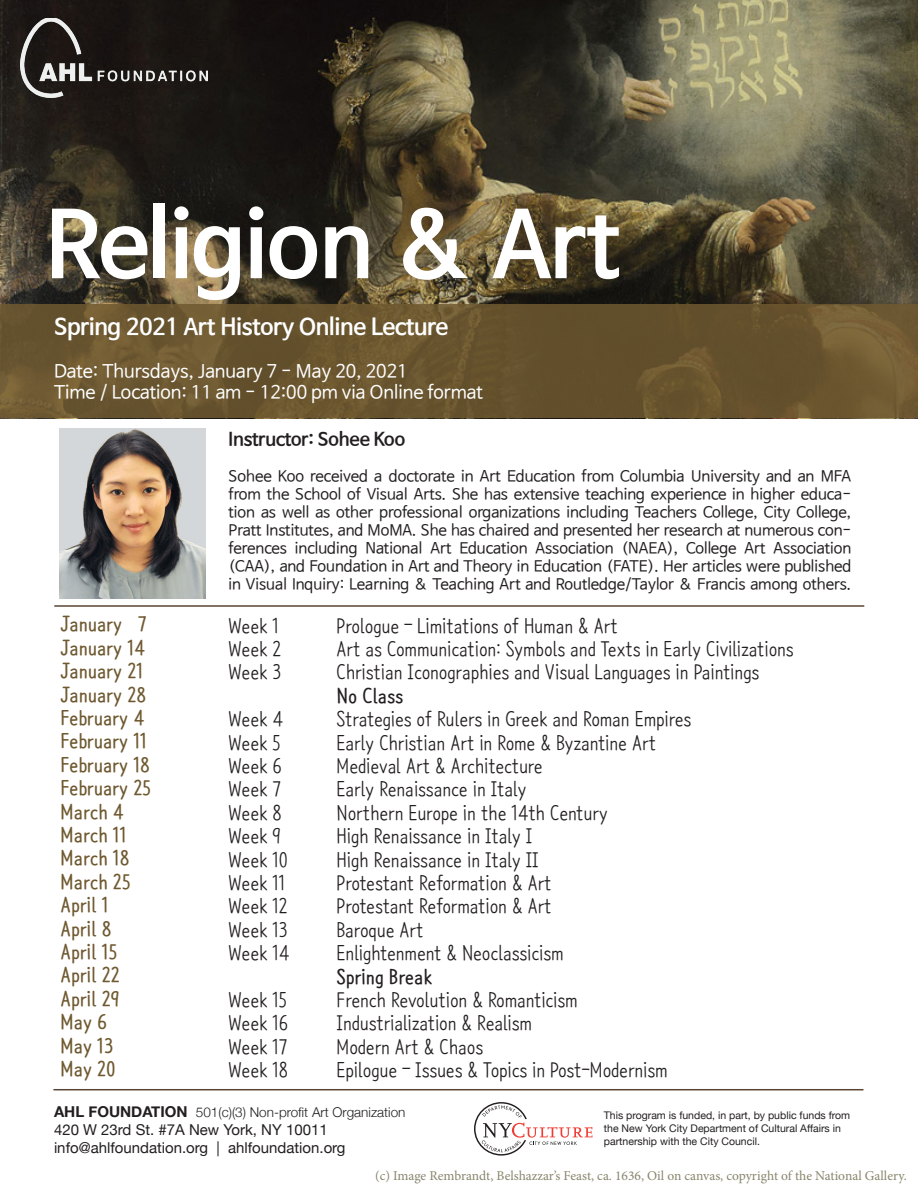
<style>
.page{position:relative;width:918px;height:1188px;background:#fff}
.page>*{position:absolute;margin:0;border:0;box-sizing:border-box;transform-origin:0 0}
.t1{font:700 90px "Nanum Barun Gothic";color:#fff}
.t2{font:700 22.5px "Nanum Barun Gothic";color:#fff}
.t3{font:19.5px "Nanum Barunpen";color:#231f20}
.t4{font:700 19.5px/23.4px "Nanum Barunpen";color:#6f5930}
.t5{font:700 19.5px "Nanum Barunpen";color:#231f20}
.t6{font:18px "Nanum Barun Gothic";color:#fff}
.t7{font:700 18px "Nanum Barun Gothic";color:#231f20}
.t8{font:15px/18px "Nanum Barun Gothic";color:#231f20;text-align:justify}
.t9{font:15px "Helvetica Neue";color:#231f20}
.t10{font:13.5px "Minion Pro";color:#88856c}
.t11{font:300 13.5px "Helvetica Neue";color:#231f20}
.t12{font:10.5px/12.6px "Helvetica Neue";color:#231f20}
.s1{font-weight:700;font-size:15px}
</style>
<div class="page">
<img style="left:0;top:0;width:918px;height:305px">
<svg style="left:0;top:305px;width:918px;height:113px;background:#69542e"></svg>
<img style="left:59px;top:428px;width:147px;height:170px">
<svg style="left:474px;top:1102px;width:118px;height:54px"></svg>
<hr style="left:53px;top:1089px;width:810px;height:1px;background:#594433">
<img style="left:20px;top:18px;width:187px;height:79px">
<hr style="left:54px;top:605px;width:810px;height:2px;background:#594433">
<p class="t1" style="left:45px;top:199px;width:576px">Religion &amp; Art</p>
<p class="t2" style="left:54px;top:315px;width:396px">Spring 2021 Art History Online Lecture</p>
<p class="t6" style="left:54px;top:362px;width:355px">Date: Thursdays, January 7 - May 20, 2021</p>
<p class="t6" style="left:54px;top:383px;width:430px">Time / Location: 11 am - 12:00 pm via Online format</p>
<p class="t7" style="left:229px;top:430px;width:178px">Instructor: Sohee Koo</p>
<p class="t8" style="left:229px;top:468px;width:624px">Sohee Koo received a doctorate in Art Education from Columbia University and an MFA from the School of Visual Arts. She has extensive teaching experience in higher educa&shy;tion as well as other professional organizations including Teachers College, City College, Pratt Institutes, and MoMA. She has chaired and presented her research at numerous con&shy;ferences including National Art Education Association (NAEA), College Art Association (CAA), and Foundation in Art and Theory in Education (FATE). Her articles were published in Visual Inquiry: Learning &amp; Teaching Art and Routledge/Taylor &amp; Francis among others.</p>
<p class="t3" style="left:229px;top:613px;width:52px">Week 1</p>
<p class="t3" style="left:337px;top:613px;width:283px">Prologue – Limitations of Human &amp; Art</p>
<p class="t3" style="left:229px;top:636px;width:54px">Week 2</p>
<p class="t3" style="left:337px;top:636px;width:458px">Art as Communication: Symbols and Texts in Early Civilizations</p>
<p class="t3" style="left:229px;top:660px;width:54px">Week 3</p>
<p class="t3" style="left:337px;top:660px;width:424px">Christian Iconographies and Visual Languages in Paintings</p>
<p class="t5" style="left:337px;top:683px;width:68px">No Class</p>
<p class="t3" style="left:229px;top:706px;width:56px">Week 4</p>
<p class="t3" style="left:337px;top:706px;width:356px">Strategies of Rulers in Greek and Roman Empires</p>
<p class="t3" style="left:229px;top:730px;width:53px">Week 5</p>
<p class="t3" style="left:337px;top:730px;width:321px">Early Christian Art in Rome &amp; Byzantine Art</p>
<p class="t3" style="left:229px;top:753px;width:54px">Week 6</p>
<p class="t3" style="left:337px;top:753px;width:208px">Medieval Art &amp; Architecture</p>
<p class="t3" style="left:229px;top:777px;width:54px">Week 7</p>
<p class="t3" style="left:337px;top:777px;width:191px">Early Renaissance in Italy</p>
<p class="t3" style="left:229px;top:800px;width:54px">Week 8</p>
<p class="t3" style="left:337px;top:800px;width:273px">Northern Europe in the 14th Century</p>
<p class="t3" style="left:229px;top:823px;width:54px">Week 9</p>
<p class="t3" style="left:337px;top:823px;width:197px">High Renaissance in Italy I</p>
<p class="t3" style="left:229px;top:847px;width:61px">Week 10</p>
<p class="t3" style="left:337px;top:847px;width:204px">High Renaissance in Italy II</p>
<p class="t3" style="left:229px;top:870px;width:58px">Week 11</p>
<p class="t3" style="left:337px;top:870px;width:217px">Protestant Reformation &amp; Art</p>
<p class="t3" style="left:229px;top:894px;width:60px">Week 12</p>
<p class="t3" style="left:337px;top:894px;width:217px">Protestant Reformation &amp; Art</p>
<p class="t3" style="left:229px;top:917px;width:61px">Week 13</p>
<p class="t3" style="left:337px;top:917px;width:88px">Baroque Art</p>
<p class="t3" style="left:229px;top:940px;width:62px">Week 14</p>
<p class="t3" style="left:337px;top:940px;width:228px">Enlightenment &amp; Neoclassicism</p>
<p class="t5" style="left:337px;top:964px;width:97px">Spring Break</p>
<p class="t3" style="left:229px;top:987px;width:60px">Week 15</p>
<p class="t3" style="left:337px;top:987px;width:243px">French Revolution &amp; Romanticism</p>
<p class="t3" style="left:229px;top:1011px;width:61px">Week 16</p>
<p class="t3" style="left:337px;top:1011px;width:197px">Industrialization &amp; Realism</p>
<p class="t3" style="left:229px;top:1034px;width:60px">Week 17</p>
<p class="t3" style="left:337px;top:1034px;width:148px">Modern Art &amp; Chaos</p>
<p class="t3" style="left:229px;top:1057px;width:61px">Week 18</p>
<p class="t3" style="left:337px;top:1057px;width:333px">Epilogue – Issues &amp; Topics in Post-Modernism</p>
<p class="t4" style="left:61px;top:612px;width:88px">January 7</p>
<p class="t4" style="left:61px;top:635px;width:86px">January 14</p>
<p class="t4" style="left:61px;top:659px;width:84px">January 21</p>
<p class="t4" style="left:61px;top:682px;width:87px">January 28</p>
<p class="t4" style="left:61px;top:706px;width:85px">February 4</p>
<p class="t4" style="left:61px;top:729px;width:88px">February 11</p>
<p class="t4" style="left:61px;top:752px;width:91px">February 18</p>
<p class="t4" style="left:61px;top:776px;width:92px">February 25</p>
<p class="t4" style="left:61px;top:799px;width:65px">March 4</p>
<p class="t4" style="left:61px;top:823px;width:70px">March 11<br>March 18</p>
<p class="t4" style="left:61px;top:869px;width:72px">March 25</p>
<p class="t4" style="left:61px;top:893px;width:50px">April 1</p>
<p class="t4" style="left:61px;top:916px;width:52px">April 8</p>
<p class="t4" style="left:61px;top:940px;width:58px">April 15</p>
<p class="t4" style="left:61px;top:963px;width:61px">April 22</p>
<p class="t4" style="left:61px;top:986px;width:60px">April 29</p>
<p class="t4" style="left:61px;top:1010px;width:48px">May 6</p>
<p class="t4" style="left:61px;top:1033px;width:54px">May 13</p>
<p class="t4" style="left:61px;top:1057px;width:57px">May 20</p>
<p class="t11" style="left:54px;top:1101px;width:353px"><span class="s1">AHL FOUNDATION</span> 501(c)(3) Non-profit Art Organization</p>
<p class="t9" style="left:54px;top:1118px;width:275px">420 W 23rd St. #7A New York, NY 10011</p>
<p class="t9" style="left:54px;top:1136px;width:293px">info@ahlfoundation.org | ahlfoundation.org</p>
<p class="t12" style="left:604px;top:1110px;width:248px">This program is funded, in part, by public funds from the New York City Department of Cultural Affairs in partnership with the City Council.</p>
<p class="t10" style="left:375px;top:1167px;width:533px">(c) Image Rembrandt, Belshazzar’s Feast, ca. 1636, Oil on canvas, copyright of the National Gallery.</p>
</div>
